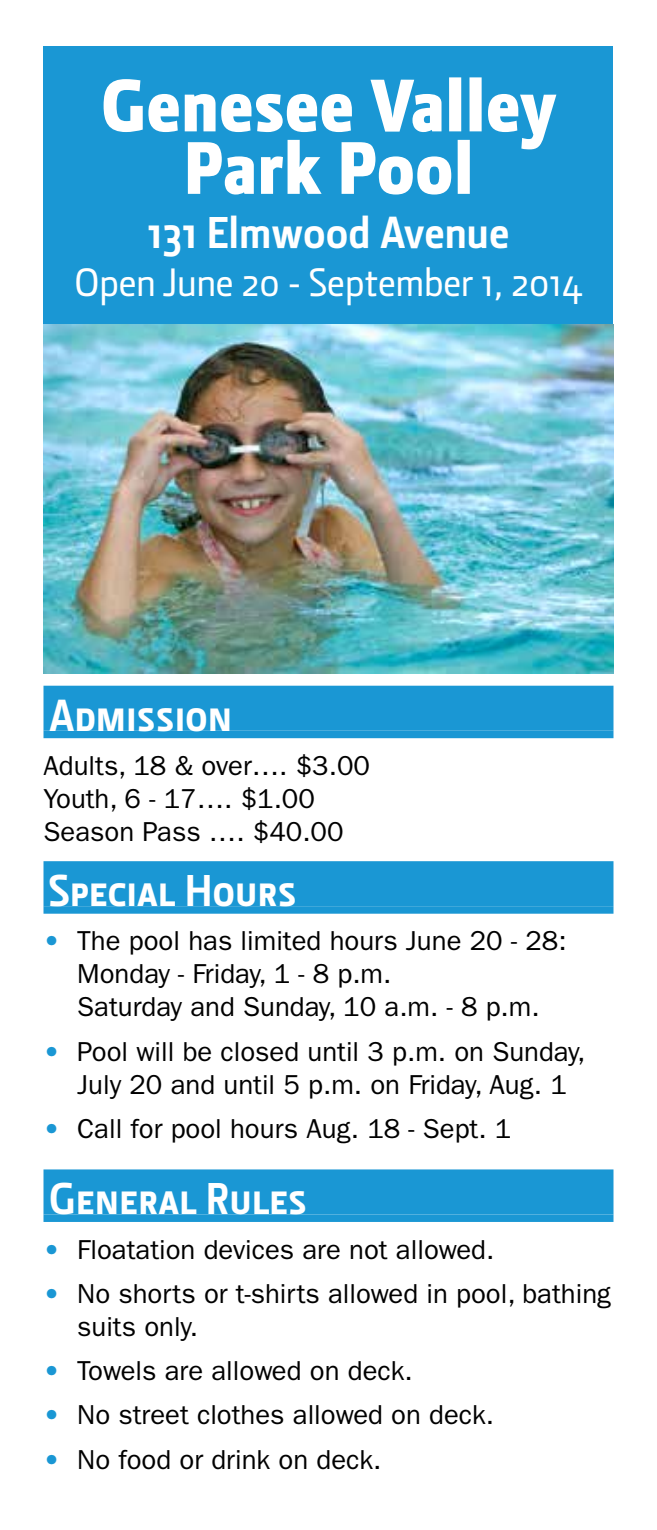
<style>
.page{position:relative;width:657px;height:1530px;background:#fff}
.page>*{position:absolute;margin:0;border:0;box-sizing:border-box;transform-origin:0 0}
.t1{font:900 75px/62.5px "Embarq";color:#fff;text-align:center}
.t2{font:45px "Embarq Bold Caps";color:#fff}
.t3{font:700 45px "Embarq";color:#fff}
.t4{font:40px "Embarq";color:#fff}
.t5{font:27.5px/33px "ITC Franklin Gothic Std";color:#000}
.s1{font-family:"ITC Franklin Gothic Std Hvy";color:#1a97d4}
</style>
<div class="page">
<div style="left:43px;top:46px;width:570px;height:508px;background:#1a97d4"></div>
<div style="left:43px;top:686px;width:570px;height:45px;background:#1a97d4"></div>
<div style="left:43px;top:731px;width:570px;height:7px;background:#1a97d4"></div>
<div style="left:43px;top:861px;width:570px;height:45px;background:#1a97d4"></div>
<div style="left:43px;top:906px;width:570px;height:8px;background:#1a97d4"></div>
<div style="left:43px;top:1169px;width:570px;height:45px;background:#1a97d4"></div>
<div style="left:43px;top:1214px;width:570px;height:8px;background:#1a97d4"></div>
<img style="left:44px;top:325px;width:570px;height:348px">
<h1 class="t1" style="left:101px;top:74px;width:457px">Genesee Valley<br>Park Pool</h1>
<h2 class="t3" style="left:148px;top:206px;width:363px">131 Elmwood Avenue</h2>
<h3 class="t4" style="left:74px;top:260px;width:510px">Open June 20 - September 1, 2014</h3>
<h2 class="t2" style="left:49px;top:689px;width:185px">Admission</h2>
<p class="t5" style="left:43px;top:749px;width:328px">Adults, 18 &amp; over…. $3.00<br>Youth, 6 - 17…. $1.00<br>Season Pass …. $40.00</p>
<h2 class="t2" style="left:49px;top:864px;width:249px">Special Hours</h2>
<p class="t5" style="left:77px;top:925px;width:491px;text-indent:-34px"><span class="s1">•</span> The pool has limited hours June 20 - 28:<br>Monday - Friday, 1 - 8 p.m.<br>Saturday and Sunday, 10 a.m. - 8 p.m.</p>
<p class="t5" style="left:43px;top:1035px;width:544px;text-align:center"><span class="s1">•</span> Pool will be closed until 3 p.m. on Sunday,<br>July 20 and until 5 p.m. on Friday, Aug. 1</p>
<p class="t5" style="left:43px;top:1112px;width:469px"><span class="s1">•</span> Call for pool hours Aug. 18 - Sept. 1</p>
<h2 class="t2" style="left:49px;top:1173px;width:260px">General Rules</h2>
<p class="t5" style="left:43px;top:1233px;width:452px"><span class="s1">•</span> Floatation devices are not allowed.</p>
<p class="t5" style="left:77px;top:1277px;width:535px;text-indent:-34px"><span class="s1">•</span> No shorts or t-shirts allowed in pool, bathing suits only.</p>
<p class="t5" style="left:43px;top:1355px;width:371px"><span class="s1">•</span> Towels are allowed on deck.</p>
<p class="t5" style="left:43px;top:1399px;width:452px"><span class="s1">•</span> No street clothes allowed on deck.</p>
<p class="t5" style="left:43px;top:1443px;width:339px"><span class="s1">•</span> No food or drink on deck.</p>
</div>
